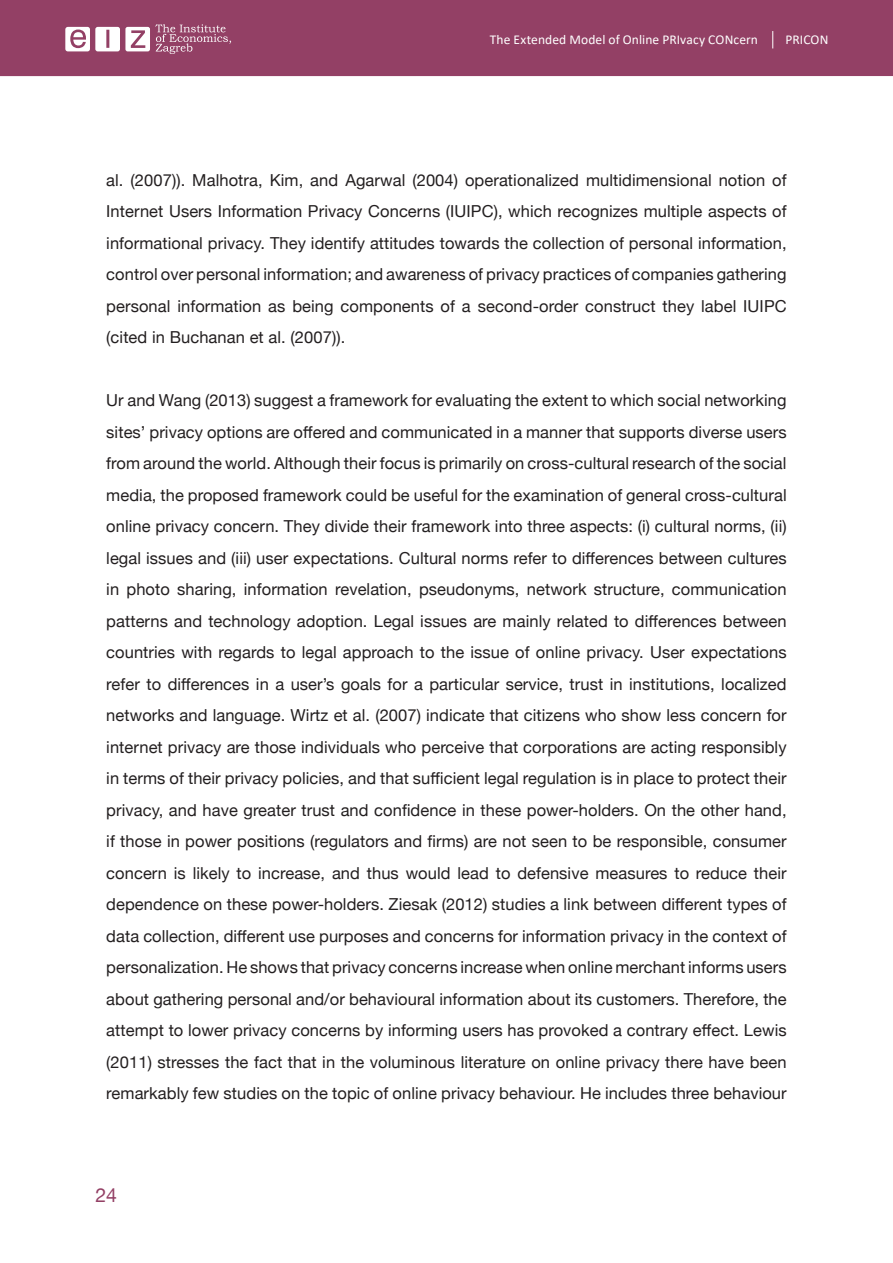
<style>
.page{position:relative;width:893px;height:1263px;background:#fff}
.page>*{position:absolute;margin:0;border:0;box-sizing:border-box;transform-origin:0 0}
.t1{font:19.5px "Helvetica Neue";color:#934065}
.t2{font:16.5px/31.5px "Helvetica Neue";letter-spacing:.005em;color:#231f20;text-align:justify}
.t3{font:13.5px "Calibri";letter-spacing:.01em;color:#fff}
</style>
<div class="page">
<div style="left:0;top:0;width:893px;height:76px;background:#934065"></div>
<svg style="left:772px;top:31px;width:1px;height:17px"></svg>
<svg style="left:65px;top:24px;width:166px;height:30px"></svg>
<p class="t3" style="left:490px;top:30px;width:270px">The Extended Model of Online PRIvacy CONcern</p>
<p class="t3" style="left:785px;top:30px;width:44px">PRICON</p>
<p class="t2" style="left:106px;top:165px;width:682px">al. (2007)). Malhotra, Kim, and Agarwal (2004) operationalized multidimensional notion of Internet Users Information Privacy Concerns (IUIPC), which recognizes multiple aspects of informational privacy. They identify attitudes towards the collection of personal information, control over personal information; and awareness of privacy practices of companies gathering personal information as being components of a second-order construct they label IUIPC (cited in Buchanan et al. (2007)).</p>
<p class="t2" style="left:106px;top:386px;width:682px">Ur and Wang (2013) suggest a framework for evaluating the extent to which social networking sites’ privacy options are offered and communicated in a manner that supports diverse users from around the world. Although their focus is primarily on cross-cultural research of the social media, the proposed framework could be useful for the examination of general cross-cultural online privacy concern. They divide their framework into three aspects: (i) cultural norms, (ii) legal issues and (iii) user expectations. Cultural norms refer to differences between cultures in photo sharing, information revelation, pseudonyms, network structure, communication patterns and technology adoption. Legal issues are mainly related to differences between countries with regards to legal approach to the issue of online privacy. User expectations refer to differences in a user’s goals for a particular service, trust in institutions, localized networks and language. Wirtz et al. (2007) indicate that citizens who show less concern for internet privacy are those individuals who perceive that corporations are acting responsibly in terms of their privacy policies, and that sufficient legal regulation is in place to protect their privacy, and have greater trust and confidence in these power-holders. On the other hand, if those in power positions (regulators and firms) are not seen to be responsible, consumer concern is likely to increase, and thus would lead to defensive measures to reduce their dependence on these power-holders. Ziesak (2012) studies a link between different types of data collection, different use purposes and concerns for information privacy in the context of personalization. He shows that privacy concerns increase when online merchant informs users about gathering personal and/or behavioural information about its customers. Therefore, the attempt to lower privacy concerns by informing users has provoked a contrary effect. Lewis (2011) stresses the fact that in the voluminous literature on online privacy there have been remarkably few studies on the topic of online privacy behaviour. He includes three behaviour</p>
<p class="t1" style="left:95px;top:1181px;width:23px">24</p>
</div>
